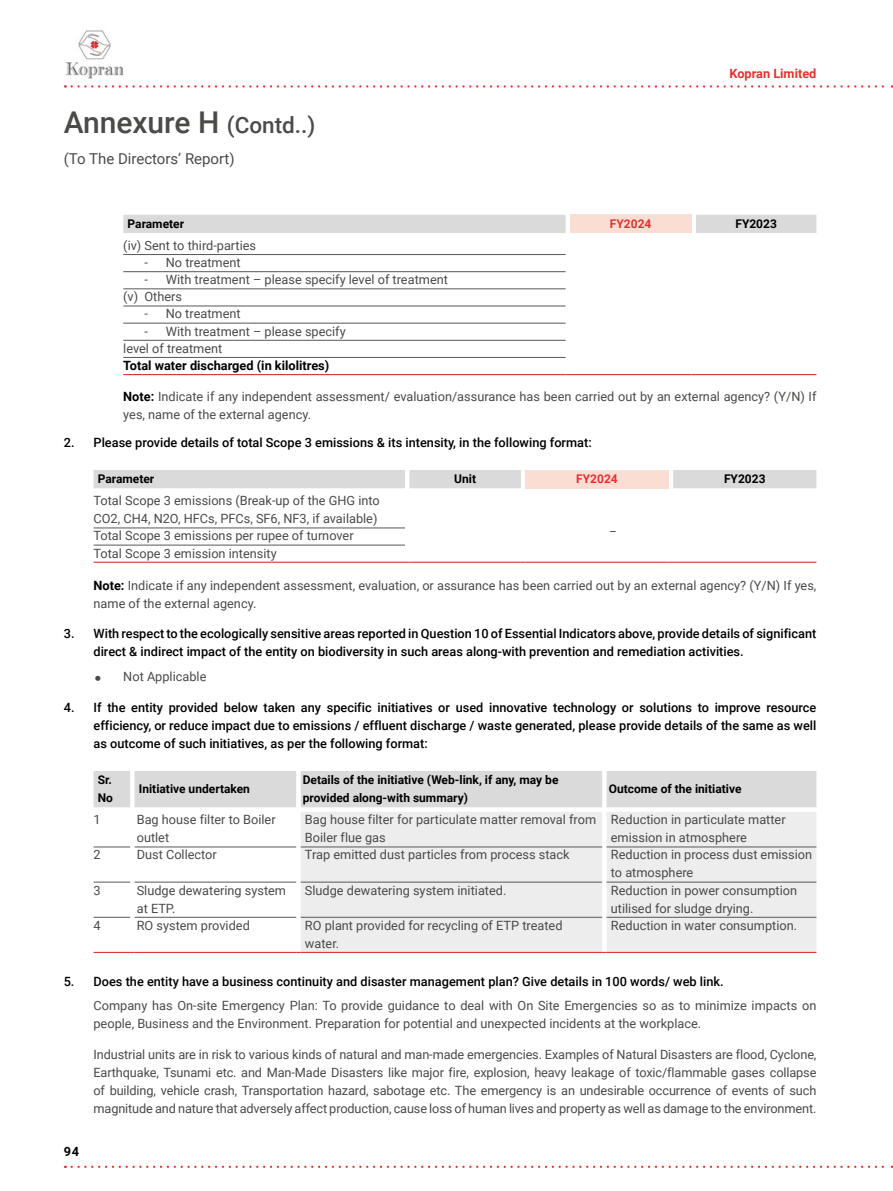
<style>
.page{position:relative;width:893px;height:1191px;background:#fff}
.page>*{position:absolute;margin:0;border:0;box-sizing:border-box;transform-origin:0 0}
.t1{font:500 30px "Roboto";color:#4a4a49}
.t2{font:15px "Roboto";color:#4a4a49}
.t3{font:12.75px/18px "Roboto";color:#4a4a49}
.t4{font:500 12.75px/18px "Roboto";color:#000}
.t5{font:700 12.75px "Roboto";color:#000}
.t6{font:700 12.75px "Roboto";color:#df3432}
.t7{font:700 12px/18px "Roboto";color:#000}
.t8{font:700 12px "Roboto";color:#df3432}
.s1{font-size:22.5px}
.s2{font-weight:700;color:#000}
</style>
<div class="page">
<div style="left:94px;top:470px;width:722px;height:18px;background:#dadada"></div>
<div style="left:525px;top:470px;width:144px;height:18px;background:#faddd3"></div>
<hr style="left:94px;top:527px;width:311px;height:1px;background:#575756">
<hr style="left:94px;top:545px;width:311px;height:1px;background:#575756">
<hr style="left:94px;top:561px;width:311px;height:2px;background:#df3432">
<hr style="left:410px;top:561px;width:111px;height:2px;background:#df3432">
<hr style="left:525px;top:561px;width:144px;height:2px;background:#df3432">
<hr style="left:673px;top:561px;width:143px;height:2px;background:#df3432">
<div style="left:94px;top:771px;width:722px;height:36px;background:#dadada"></div>
<div style="left:301px;top:812px;width:515px;height:140px;background:#ededed"></div>
<hr style="left:94px;top:846px;width:36px;height:1px;background:#575756">
<hr style="left:135px;top:846px;width:161px;height:1px;background:#575756">
<hr style="left:301px;top:846px;width:301px;height:1px;background:#575756">
<hr style="left:607px;top:846px;width:209px;height:1px;background:#575756">
<hr style="left:94px;top:882px;width:36px;height:1px;background:#575756">
<hr style="left:135px;top:882px;width:161px;height:1px;background:#575756">
<hr style="left:94px;top:917px;width:36px;height:1px;background:#575756">
<hr style="left:135px;top:917px;width:161px;height:1px;background:#575756">
<hr style="left:301px;top:882px;width:301px;height:1px;background:#575756">
<hr style="left:301px;top:917px;width:301px;height:1px;background:#575756">
<hr style="left:607px;top:882px;width:209px;height:1px;background:#575756">
<hr style="left:607px;top:917px;width:209px;height:1px;background:#575756">
<hr style="left:94px;top:952px;width:36px;height:1px;background:#df3432">
<hr style="left:135px;top:952px;width:161px;height:1px;background:#df3432">
<hr style="left:301px;top:952px;width:301px;height:1px;background:#df3432">
<hr style="left:607px;top:952px;width:209px;height:1px;background:#df3432">
<div style="left:123px;top:215px;width:693px;height:18px;background:#dadada"></div>
<div style="left:570px;top:215px;width:121px;height:18px;background:#faddd3"></div>
<hr style="left:123px;top:254px;width:443px;height:1px;background:#575756">
<hr style="left:123px;top:271px;width:443px;height:1px;background:#575756">
<hr style="left:123px;top:288px;width:443px;height:1px;background:#575756">
<hr style="left:123px;top:306px;width:443px;height:1px;background:#575756">
<hr style="left:123px;top:323px;width:443px;height:1px;background:#575756">
<hr style="left:123px;top:340px;width:443px;height:1px;background:#575756">
<hr style="left:123px;top:357px;width:443px;height:1px;background:#575756">
<hr style="left:123px;top:374px;width:443px;height:1px;background:#df3432">
<hr style="left:570px;top:374px;width:121px;height:1px;background:#df3432">
<hr style="left:696px;top:374px;width:120px;height:1px;background:#df3432">
<img style="left:65px;top:30px;width:59px;height:48px">
<svg style="left:72px;top:85px;width:821px;height:3px"></svg>
<svg style="left:72px;top:1165px;width:821px;height:3px"></svg>
<h1 class="t1" style="left:64px;top:101px;width:253px">Annexure H <span class="s1">(Contd..)</span></h1>
<p class="t2" style="left:64px;top:148px;width:172px">(To The Directors’ Report)</p>
<p class="t6" style="left:729px;top:65px;width:89px">Kopran Limited</p>
<p class="t7" style="left:128px;top:214px;width:58px">Parameter</p>
<p class="t8" style="left:610px;top:215px;width:43px">FY2024</p>
<p class="t7" style="left:735px;top:214px;width:43px">FY2023</p>
<p class="t3" style="left:123px;top:236px;width:134px">(iv) Sent to third-parties</p>
<p class="t3" style="left:145px;top:253px;width:98px">- No treatment</p>
<p class="t3" style="left:123px;top:271px;width:326px;line-height:17.1px;text-indent:21px">- With treatment – please specify level of treatment (v) Others</p>
<p class="t3" style="left:145px;top:304px;width:98px">- No treatment</p>
<p class="t3" style="left:123px;top:322px;width:224px;line-height:17.1px;text-indent:21px">- With treatment – please specify level of treatment</p>
<p class="t5" style="left:123px;top:356px;width:208px">Total water discharged (in kilolitres)</p>
<p class="t3" style="left:123px;top:387px;width:695px"><span class="s2">Note:</span> Indicate if any independent assessment/ evaluation/assurance has been carried out by an external agency? (Y/N) If yes, name of the external agency.</p>
<p class="t4" style="left:64px;top:433px;width:529px">2. Please provide details of total Scope 3 emissions &amp; its intensity, in the following format:</p>
<p class="t7" style="left:98px;top:469px;width:58px">Parameter</p>
<p class="t7" style="left:454px;top:469px;width:23px">Unit</p>
<p class="t8" style="left:576px;top:470px;width:43px">FY2024</p>
<p class="t7" style="left:724px;top:469px;width:43px">FY2023</p>
<p class="t3" style="left:94px;top:491px;width:288px">Total Scope 3 emissions (Break-up of the GHG into<br>CO2, CH4, N2O, HFCs, PFCs, SF6, NF3, if available)</p>
<p class="t3" style="left:610px;top:517px;width:7px">_</p>
<p class="t3" style="left:94px;top:527px;width:262px;line-height:17.1px">Total Scope 3 emissions per rupee of turnover<br>Total Scope 3 emission intensity</p>
<p class="t3" style="left:94px;top:575px;width:724px"><span class="s2">Note:</span> Indicate if any independent assessment, evaluation, or assurance has been carried out by an external agency? (Y/N) If yes, name of the external agency.</p>
<p class="t4" style="left:94px;top:624px;width:724px;text-indent:-30px">3. With respect to the ecologically sensitive areas reported in Question 10 of Essential Indicators above, provide details of significant direct &amp; indirect impact of the entity on biodiversity in such areas along-with prevention and remediation activities.</p>
<p class="t3" style="left:123px;top:667px;width:85px">Not Applicable</p>
<p class="t4" style="left:94px;top:697px;width:724px;text-align:justify;text-indent:-30px">4. If the entity provided below taken any specific initiatives or used innovative technology or solutions to improve resource efficiency, or reduce impact due to emissions / effluent discharge / waste generated, please provide details of the same as well as outcome of such initiatives, as per the following format:</p>
<p class="t7" style="left:98px;top:770px;width:17px">Sr.<br>No</p>
<p class="t7" style="left:139px;top:779px;width:113px">Initiative undertaken</p>
<p class="t7" style="left:303px;top:770px;width:257px">Details of the initiative (Web-link, if any, may be provided along-with summary)</p>
<p class="t7" style="left:609px;top:779px;width:134px">Outcome of the initiative</p>
<p class="t3" style="left:94px;top:810px;width:9px">1</p>
<p class="t3" style="left:137px;top:810px;width:140px">Bag house filter to Boiler outlet</p>
<p class="t3" style="left:305px;top:810px;width:293px">Bag house filter for particulate matter removal from<br>Boiler flue gas</p>
<p class="t3" style="left:611px;top:810px;width:176px">Reduction in particulate matter emission in atmosphere</p>
<p class="t3" style="left:94px;top:845px;width:9px">2</p>
<p class="t3" style="left:137px;top:845px;width:82px">Dust Collector</p>
<p class="t3" style="left:305px;top:845px;width:266px">Trap emitted dust particles from process stack</p>
<p class="t3" style="left:611px;top:845px;width:203px">Reduction in process dust emission to atmosphere</p>
<p class="t3" style="left:94px;top:880px;width:9px">3</p>
<p class="t3" style="left:137px;top:880px;width:151px">Sludge dewatering system at ETP.</p>
<p class="t3" style="left:305px;top:880px;width:203px">Sludge dewatering system initiated.</p>
<p class="t3" style="left:611px;top:880px;width:188px">Reduction in power consumption utilised for sludge drying.</p>
<p class="t3" style="left:94px;top:915px;width:9px">4</p>
<p class="t3" style="left:137px;top:915px;width:115px">RO system provided</p>
<p class="t3" style="left:305px;top:915px;width:259px">RO plant provided for recycling of ETP treated water.</p>
<p class="t3" style="left:611px;top:915px;width:188px">Reduction in water consumption.</p>
<p class="t4" style="left:64px;top:972px;width:661px">5. Does the entity have a business continuity and disaster management plan? Give details in 100 words/ web link.</p>
<p class="t3" style="left:93px;top:996px;width:724px">Company has On-site Emergency Plan: To provide guidance to deal with On Site Emergencies so as to minimize impacts on people, Business and the Environment. Preparation for potential and unexpected incidents at the workplace.</p>
<p class="t3" style="left:93px;top:1045px;width:724px;text-align:justify">Industrial units are in risk to various kinds of natural and man-made emergencies. Examples of Natural Disasters are flood, Cyclone, Earthquake, Tsunami etc. and Man-Made Disasters like major fire, explosion, heavy leakage of toxic/flammable gases collapse of building, vehicle crash, Transportation hazard, sabotage etc. The emergency is an undesirable occurrence of events of such magnitude and nature that adversely affect production, cause loss of human lives and property as well as damage to the environment.</p>
<p class="t5" style="left:64px;top:1143px;width:17px">94</p>
</div>
